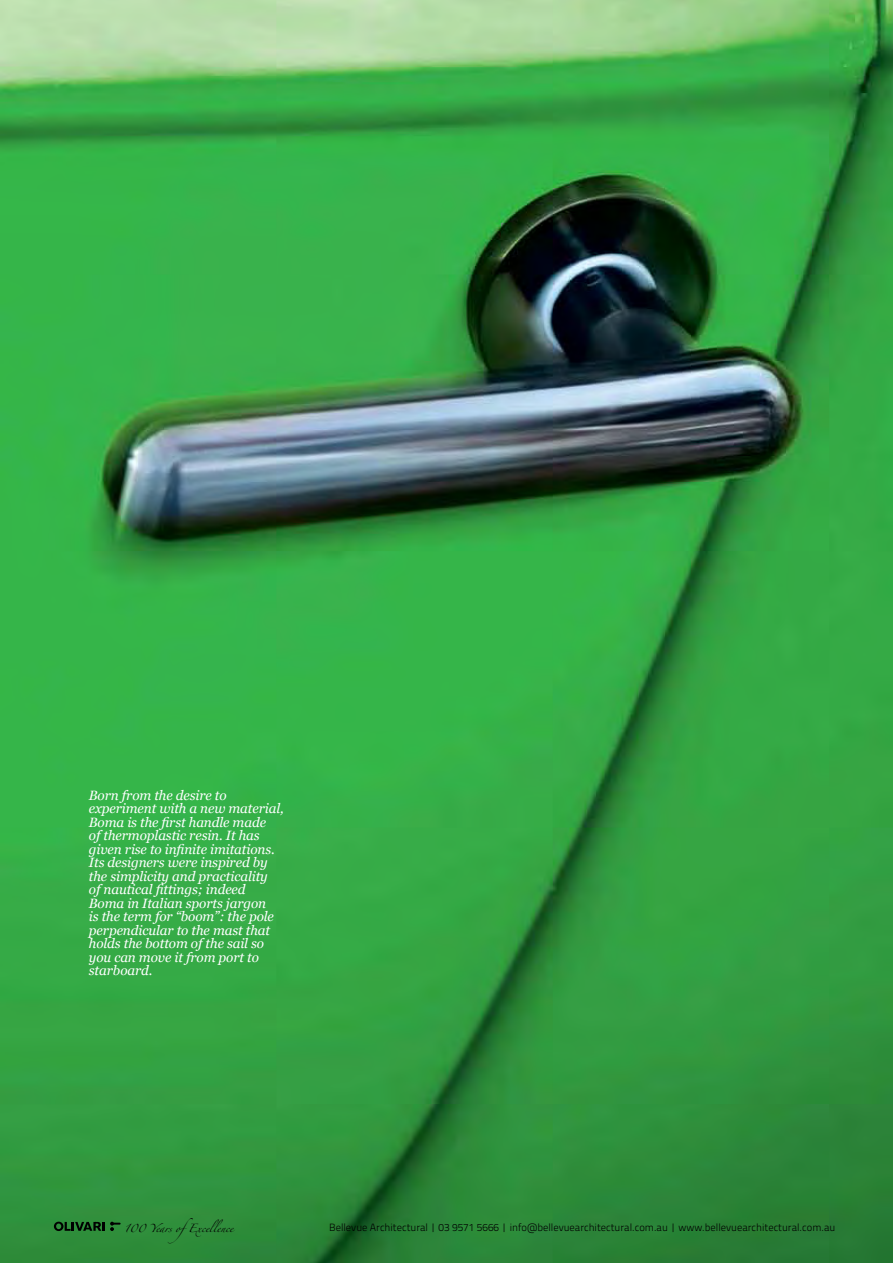
<style>
.page{position:relative;width:893px;height:1263px;background:#fff}
.page>*{position:absolute;margin:0;border:0;box-sizing:border-box;transform-origin:0 0}
.t1{font:italic 13.5px/13.5px "Georgia";letter-spacing:-.01em;color:#fff}
.t2{font:10.5px "Titillium Text 25 L 250 wt";color:#000}
.t3{font:7.5px "Zapfino";color:#000}
</style>
<div class="page">
<img style="left:0;top:0;width:893px;height:1263px">
<svg style="left:54px;top:1222px;width:67px;height:9px"></svg>
<p class="t1" style="left:89px;top:788px;width:196px">Born from the desire to experiment with a new material,<br>Boma is the first handle made<br>of thermoplastic resin. It has given rise to infinite imitations.<br>Its designers were inspired by the simplicity and practicality<br>of nautical fittings; indeed<br>Boma in Italian sports jargon<br>is the term for “boom”: the pole perpendicular to the mast that holds the bottom of the sail so you can move it from port to starboard.</p>
<p class="t3" style="left:124px;top:1225px;width:111px">100 Years ofExcellence</p>
<p class="t2" style="left:329px;top:1220px;width:508px">Bellevue Architectural | 03 9571 5666 | info@bellevuearchitectural.com.au | www.bellevuearchitectural.com.au</p>
</div>
